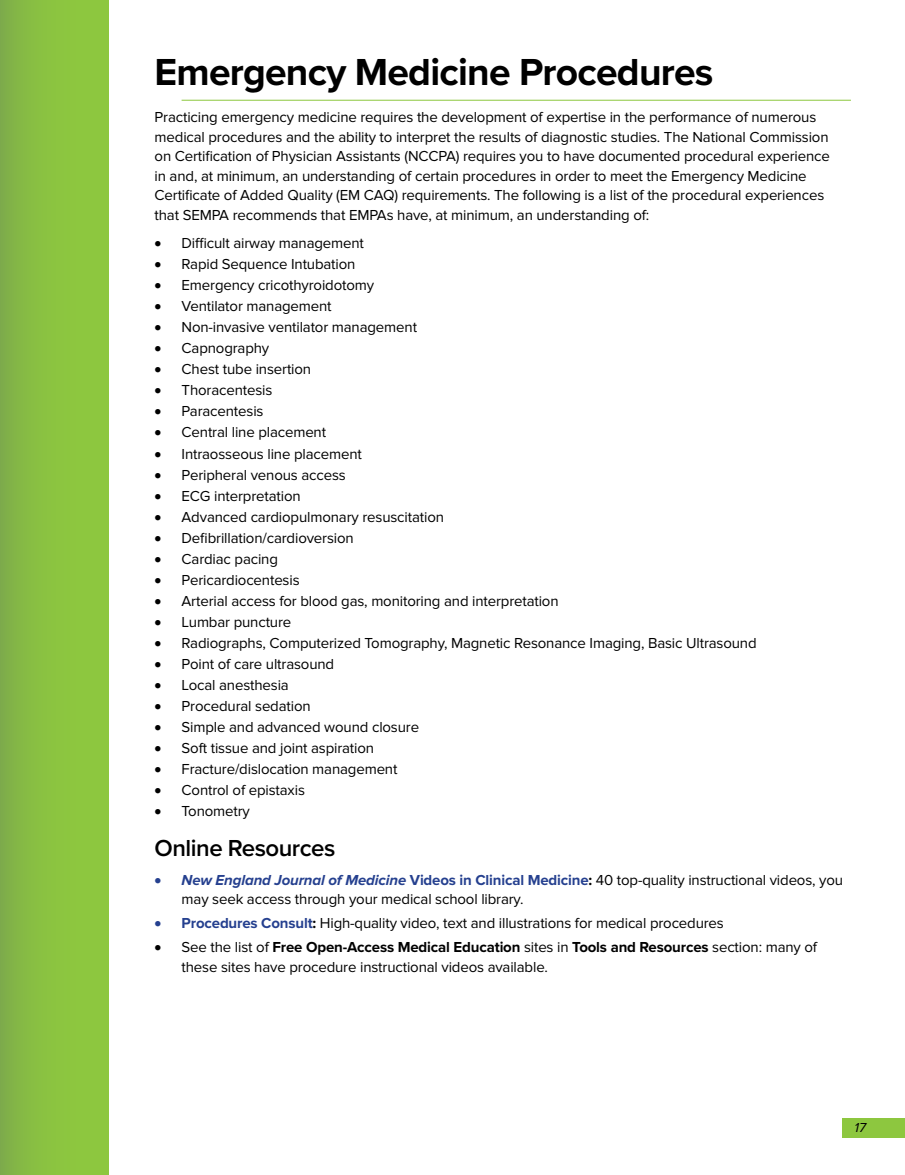
<style>
.page{position:relative;width:905px;height:1175px;background:#fff}
.page>*{position:absolute;margin:0;border:0;box-sizing:border-box;transform-origin:0 0}
.t1{font:700 39px "Proxima Nova";letter-spacing:-.02em;color:#000}
.t2{font:600 24px "Proxima Nova";letter-spacing:-.02em;color:#000}
.t3{font:15px/19.5px "Proxima Nova";letter-spacing:-.01em;color:#000}
.t4{font:italic 13.5px "Proxima Nova";color:#000}
.s1{color:#25408f}
.s2{font-weight:700;font-style:italic;color:#25408f}
.s3{font-weight:700;color:#25408f}
.s4{font-weight:700}
</style>
<div class="page">
<div style="left:842px;top:1118px;width:62px;height:19px;background:#8dc73f"></div>
<div style="left:0;top:0;width:108px;height:1174px;background:linear-gradient(to right,#82b447,#90cd3d)"></div>
<hr style="left:182px;top:100px;width:668px;height:1px;background:#8dc73f">
<h1 class="t1" style="left:154px;top:49px;width:560px">Emergency Medicine Procedures</h1>
<p class="t3" style="left:154px;top:108px;width:676px">Practicing emergency medicine requires the development of expertise in the performance of numerous medical procedures and the ability to interpret the results of diagnostic studies. The National Commission on Certification of Physician Assistants (NCCPA) requires you to have documented procedural experience in and, at minimum, an understanding of certain procedures in order to meet the Emergency Medicine Certificate of Added Quality (EM CAQ) requirements. The following is a list of the procedural experiences that SEMPA recommends that EMPAs have, at minimum, an understanding of:</p>
<p class="t3" style="left:154px;top:234px;width:211px">• Difficult airway management</p>
<p class="t3" style="left:154px;top:255px;width:202px">• Rapid Sequence Intubation</p>
<p class="t3" style="left:154px;top:276px;width:221px">• Emergency cricothyroidotomy</p>
<p class="t3" style="left:154px;top:297px;width:179px">• Ventilator management</p>
<p class="t3" style="left:154px;top:318px;width:264px">• Non-invasive ventilator management</p>
<p class="t3" style="left:154px;top:339px;width:116px">• Capnography</p>
<p class="t3" style="left:154px;top:360px;width:158px">• Chest tube insertion</p>
<p class="t3" style="left:154px;top:381px;width:119px">• Thoracentesis</p>
<p class="t3" style="left:154px;top:402px;width:110px">• Paracentesis</p>
<p class="t3" style="left:154px;top:423px;width:173px">• Central line placement</p>
<p class="t3" style="left:154px;top:444px;width:209px">• Intraosseous line placement</p>
<p class="t3" style="left:154px;top:465px;width:193px">• Peripheral venous access</p>
<p class="t3" style="left:154px;top:486px;width:148px">• ECG interpretation</p>
<p class="t3" style="left:154px;top:507px;width:291px">• Advanced cardiopulmonary resuscitation</p>
<p class="t3" style="left:154px;top:528px;width:201px">• Defibrillation/cardioversion</p>
<p class="t3" style="left:154px;top:549px;width:125px">• Cardiac pacing</p>
<p class="t3" style="left:154px;top:570px;width:147px">• Pericardiocentesis</p>
<p class="t3" style="left:154px;top:591px;width:405px">• Arterial access for blood gas, monitoring and interpretation</p>
<p class="t3" style="left:154px;top:612px;width:138px">• Lumbar puncture</p>
<p class="t3" style="left:154px;top:633px;width:603px">• Radiographs, Computerized Tomography, Magnetic Resonance Imaging, Basic Ultrasound</p>
<p class="t3" style="left:154px;top:654px;width:181px">• Point of care ultrasound</p>
<p class="t3" style="left:154px;top:675px;width:136px">• Local anesthesia</p>
<p class="t3" style="left:154px;top:696px;width:158px">• Procedural sedation</p>
<p class="t3" style="left:154px;top:717px;width:266px">• Simple and advanced wound closure</p>
<p class="t3" style="left:154px;top:738px;width:221px">• Soft tissue and joint aspiration</p>
<p class="t3" style="left:154px;top:759px;width:244px">• Fracture/dislocation management</p>
<p class="t3" style="left:154px;top:780px;width:152px">• Control of epistaxis</p>
<p class="t3" style="left:154px;top:801px;width:97px">• Tonometry</p>
<h2 class="t2" style="left:154px;top:833px;width:182px">Online Resources</h2>
<p class="t3" style="left:181px;top:870px;width:663px;text-indent:-27px"><span class="s1">•</span> <span class="s2">New England Journal of Medicine</span> <span class="s3">Videos in Clinical Medicine</span><span class="s4">:</span> 40 top-quality instructional videos, you may seek access through your medical school library.</p>
<p class="t3" style="left:154px;top:913px;width:571px"><span class="s1">•</span> <span class="s3">Procedures Consult</span><span class="s4">:</span> High-quality video, text and illustrations for medical procedures</p>
<p class="t3" style="left:181px;top:937px;width:637px;text-indent:-27px">• See the list of <span class="s4">Free Open-Access Medical Education</span> sites in <span class="s4">Tools and Resources</span> section: many of these sites have procedure instructional videos available.</p>
<p class="t4" style="left:854px;top:1119px;width:13px">17</p>
</div>
